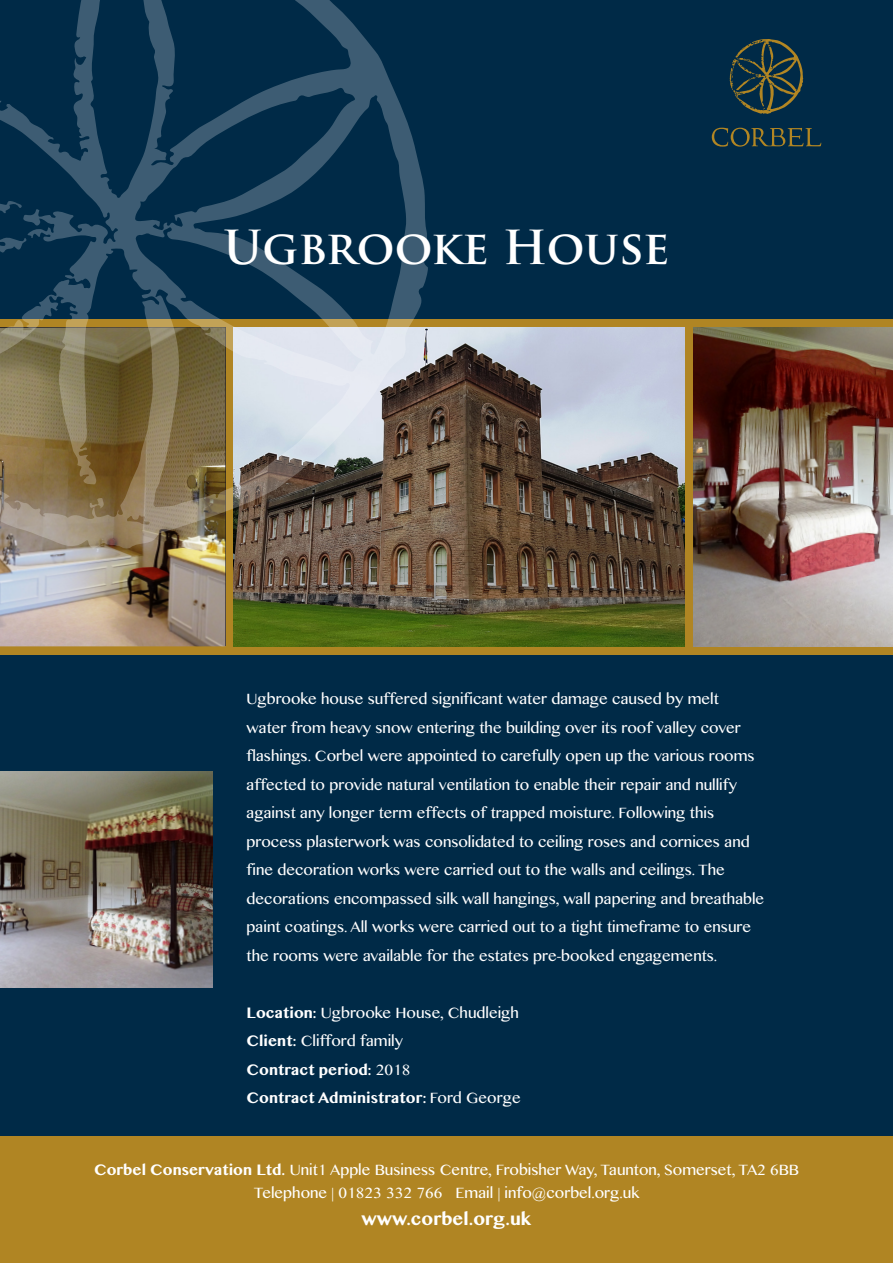
<style>
.page{position:relative;width:893px;height:1263px;background:#fff}
.page>*{position:absolute;margin:0;border:0;box-sizing:border-box;transform-origin:0 0}
.t1{font:700 45.75px "Trajan Pro";color:#fff}
.t2{font:700 18px "Lao MN";color:#fff}
.t3{font:15px/28.5px "Lao MN";color:#fff}
.t4{font:700 15px "Lao MN";color:#fff}
.s1{font-weight:700}
.s2{font-weight:400}
</style>
<div class="page">
<div style="left:0;top:1127px;width:893px;height:136px;background:#b08523"></div>
<div style="left:0;top:0;width:893px;height:1135px;background:#002a47"></div>
<div style="left:0;top:319px;width:893px;height:336px;background:#b08523"></div>
<img style="left:0;top:550px;width:225px;height:96px">
<img style="left:693px;top:327px;width:200px;height:319px">
<img style="left:234px;top:327px;width:451px;height:319px">
<img style="left:0;top:772px;width:213px;height:215px">
<svg style="left:0;top:0;width:430px;height:550px"></svg>
<svg style="left:0;top:235px;width:28px;height:23px"></svg>
<svg style="left:0;top:200px;width:22px;height:13px"></svg>
<svg style="left:89px;top:497px;width:16px;height:12px"></svg>
<svg style="left:712px;top:128px;width:109px;height:19px"></svg>
<svg style="left:729px;top:39px;width:74px;height:75px"></svg>
<p class="t1" style="left:224px;top:219px;width:447px">Ugbrooke House</p>
<p class="t3" style="left:247px;top:685px;width:519px">Ugbrooke house suffered significant water damage caused by melt<br>water from heavy snow entering the building over its roof valley cover flashings. Corbel were appointed to carefully open up the various rooms affected to provide natural ventilation to enable their repair and nullify against any longer term effects of trapped moisture. Following this process plasterwork was consolidated to ceiling roses and cornices and fine decoration works were carried out to the walls and ceilings. The decorations encompassed silk wall hangings, wall papering and breathable paint coatings. All works were carried out to a tight timeframe to ensure the rooms were available for the estates pre-booked engagements.</p>
<p class="t3" style="left:247px;top:999px;width:274px"><span class="s1">Location:</span> Ugbrooke House, Chudleigh</p>
<p class="t3" style="left:247px;top:1027px;width:158px"><span class="s1">Client:</span> Clifford family</p>
<p class="t4" style="left:247px;top:1059px;width:165px">Contract period: <span class="s2">2018</span></p>
<p class="t4" style="left:247px;top:1088px;width:276px">Contract Administrator: <span class="s2">Ford George</span></p>
<p class="t3" style="left:94px;top:1156px;width:706px"><span class="s1">Corbel Conservation Ltd.</span> Unit1 Apple Business Centre, Frobisher Way, Taunton, Somerset, TA2 6BB</p>
<p class="t3" style="left:254px;top:1179px;width:387px">Telephone | 01823 332 766 Email | info@corbel.org.uk</p>
<p class="t2" style="left:362px;top:1206px;width:171px">www.corbel.org.uk</p>
</div>
